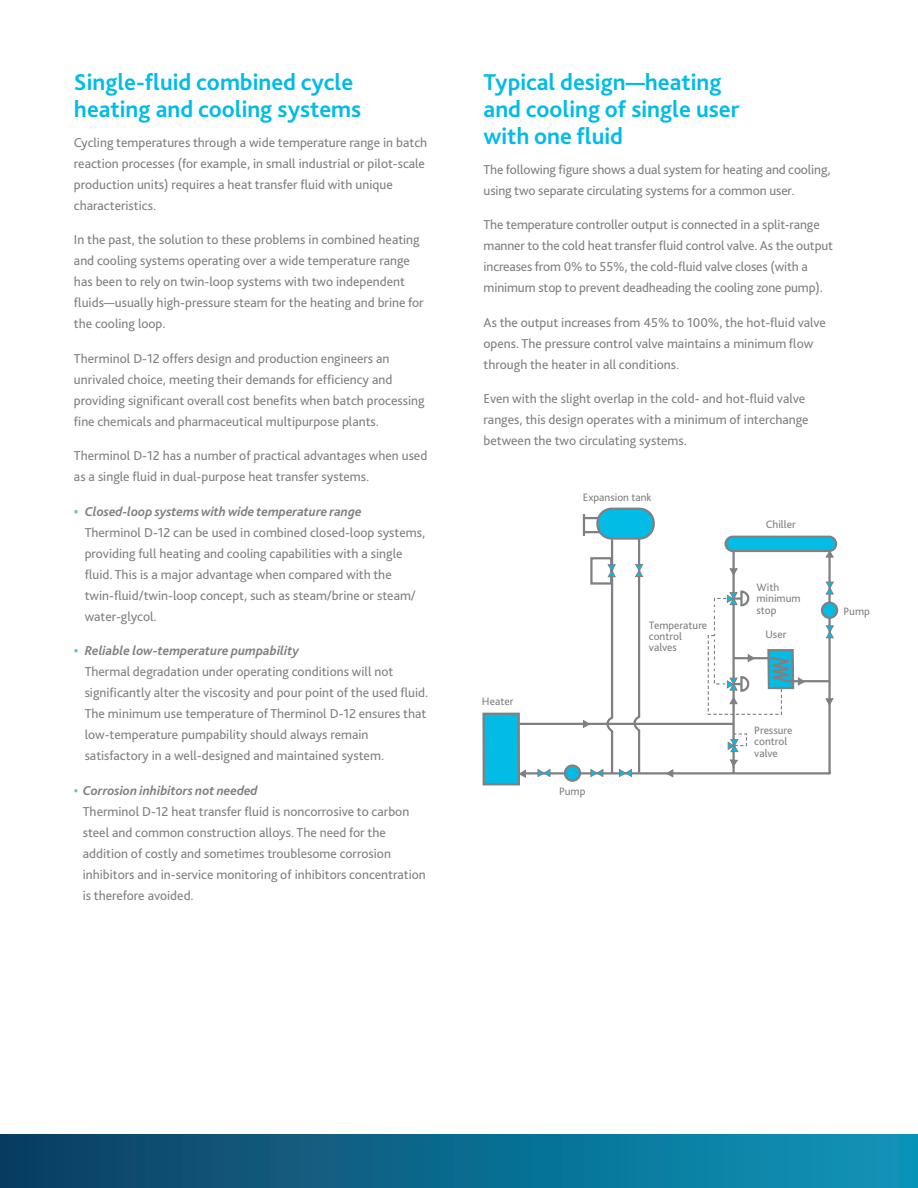
<style>
.page{position:relative;width:918px;height:1188px;background:#fff}
.page>*{position:absolute;margin:0;border:0;box-sizing:border-box;transform-origin:0 0}
.Heads{font:700 24px/27px "Bliss Pro";color:#02bce5}
.t1{font:13.5px/21px "Bliss Pro";color:#808083}
.t2{font:11.25px/11.2px "Bliss Pro";color:#808083}
.s1{font-weight:800;color:#66c7c5}
.s2{font-weight:700;font-style:italic}
.s3{font-weight:700;font-style:italic;color:#66c7c5}
</style>
<div class="page">
<div style="left:0;top:1134px;width:918px;height:54px;background:linear-gradient(to right,#0c3e61,#0d97bb)"></div>
<svg style="left:736px;top:552px;width:97px;height:223px"></svg>
<svg style="left:565px;top:766px;width:15px;height:15px"></svg>
<div style="left:564px;top:764px;width:17px;height:18px;border:2px solid #808083;border-radius:50%"></div>
<div style="left:484px;top:714px;width:35px;height:70px;background:#02bce5"></div>
<div style="left:482px;top:713px;width:38px;height:72px;border:2px solid #808083"></div>
<svg style="left:517px;top:537px;width:219px;height:239px"></svg>
<svg style="left:666px;top:769px;width:7px;height:8px"></svg>
<svg style="left:826px;top:552px;width:8px;height:6px"></svg>
<div style="left:821px;top:602px;width:17px;height:17px;border:2px solid #808083;border-radius:50%"></div>
<svg style="left:730px;top:760px;width:8px;height:7px"></svg>
<div style="left:726px;top:537px;width:110px;height:14px;background:#02bce5;border-radius:7px"></div>
<div style="left:725px;top:536px;width:112px;height:16px;border:2px solid #808083;border-radius:7px"></div>
<svg style="left:730px;top:568px;width:8px;height:8px"></svg>
<div style="left:597px;top:509px;width:57px;height:30px;background:#02bce5;border-radius:14px"></div>
<div style="left:596px;top:508px;width:59px;height:32px;border:2px solid #808083;border-radius:14px"></div>
<svg style="left:585px;top:517px;width:13px;height:2px"></svg>
<svg style="left:583px;top:531px;width:60px;height:246px"></svg>
<hr style="left:583px;top:514px;width:2px;height:22px;background:#808083">
<svg style="left:707px;top:582px;width:127px;height:170px"></svg>
<p class="Heads" style="left:74px;top:68px;width:289px">Single-fluid combined cycle heating and cooling systems</p>
<p class="t1" style="left:74px;top:131px;width:355px">Cycling temperatures through a wide temperature range in batch reaction processes (for example, in small industrial or pilot-scale production units) requires a heat transfer fluid with unique characteristics.</p>
<p class="t1" style="left:74px;top:229px;width:351px">In the past, the solution to these problems in combined heating and cooling systems operating over a wide temperature range has been to rely on twin-loop systems with two independent fluids—usually high-pressure steam for the heating and brine for the cooling loop.</p>
<p class="t1" style="left:74px;top:347px;width:352px">Therminol D-12 offers design and production engineers an unrivaled choice, meeting their demands for efficiency and providing significant overall cost benefits when batch processing fine chemicals and pharmaceutical multipurpose plants.</p>
<p class="t1" style="left:74px;top:445px;width:355px">Therminol D-12 has a number of practical advantages when used as a single fluid in dual-purpose heat transfer systems.</p>
<p class="t1" style="left:85px;top:500px;width:342px;text-indent:-11px"><span class="s1">•</span> <span class="s2">Closed-loop systems with wide temperature range<br></span>Therminol D-12 can be used in combined closed-loop systems, providing full heating and cooling capabilities with a single fluid. This is a major advantage when compared with the twin-fluid/twin-loop concept, such as steam/brine or steam/ water-glycol.</p>
<p class="t1" style="left:85px;top:640px;width:345px;text-indent:-11px"><span class="s1">•</span> <span class="s2">Reliable low-temperature pumpability<br></span>Thermal degradation under operating conditions will not significantly alter the viscosity and pour point of the used fluid.<br>The minimum use temperature of Therminol D-12 ensures that low-temperature pumpability should always remain satisfactory in a well-designed and maintained system.</p>
<p class="t1" style="left:83px;top:779px;width:345px;text-indent:-9px"><span class="s3">•</span> <span class="s2">Corrosion inhibitors not needed<br></span>Therminol D-12 heat transfer fluid is noncorrosive to carbon steel and common construction alloys. The need for the addition of costly and sometimes troublesome corrosion inhibitors and in-service monitoring of inhibitors concentration is therefore avoided.</p>
<p class="Heads" style="left:484px;top:68px;width:257px">Typical design—heating and cooling of single user with one fluid</p>
<p class="t1" style="left:484px;top:158px;width:349px">The following figure shows a dual system for heating and cooling, using two separate circulating systems for a common user.</p>
<p class="t1" style="left:484px;top:214px;width:351px">The temperature controller output is connected in a split-range manner to the cold heat transfer fluid control valve. As the output increases from 0% to 55%, the cold-fluid valve closes (with a minimum stop to prevent deadheading the cooling zone pump).</p>
<p class="t1" style="left:484px;top:311px;width:344px">As the output increases from 45% to 100%, the hot-fluid valve opens. The pressure control valve maintains a minimum flow through the heater in all conditions.</p>
<p class="t1" style="left:484px;top:388px;width:327px">Even with the slight overlap in the cold- and hot-fluid valve ranges, this design operates with a minimum of interchange between the two circulating systems.</p>
<p class="t2" style="left:583px;top:491px;width:70px">Expansion tank</p>
<p class="t2" style="left:766px;top:518px;width:32px">Chiller</p>
<p class="t2" style="left:482px;top:695px;width:33px">Heater</p>
<p class="t2" style="left:559px;top:785px;width:28px">Pump</p>
<p class="t2" style="left:649px;top:619px;width:60px">Temperature control valves</p>
<p class="t2" style="left:757px;top:581px;width:46px">With minimum stop</p>
<p class="t2" style="left:765px;top:628px;width:22px">User</p>
<p class="t2" style="left:754px;top:724px;width:40px">Pressure control valve</p>
<p class="t2" style="left:843px;top:605px;width:28px">Pump</p>
</div>
